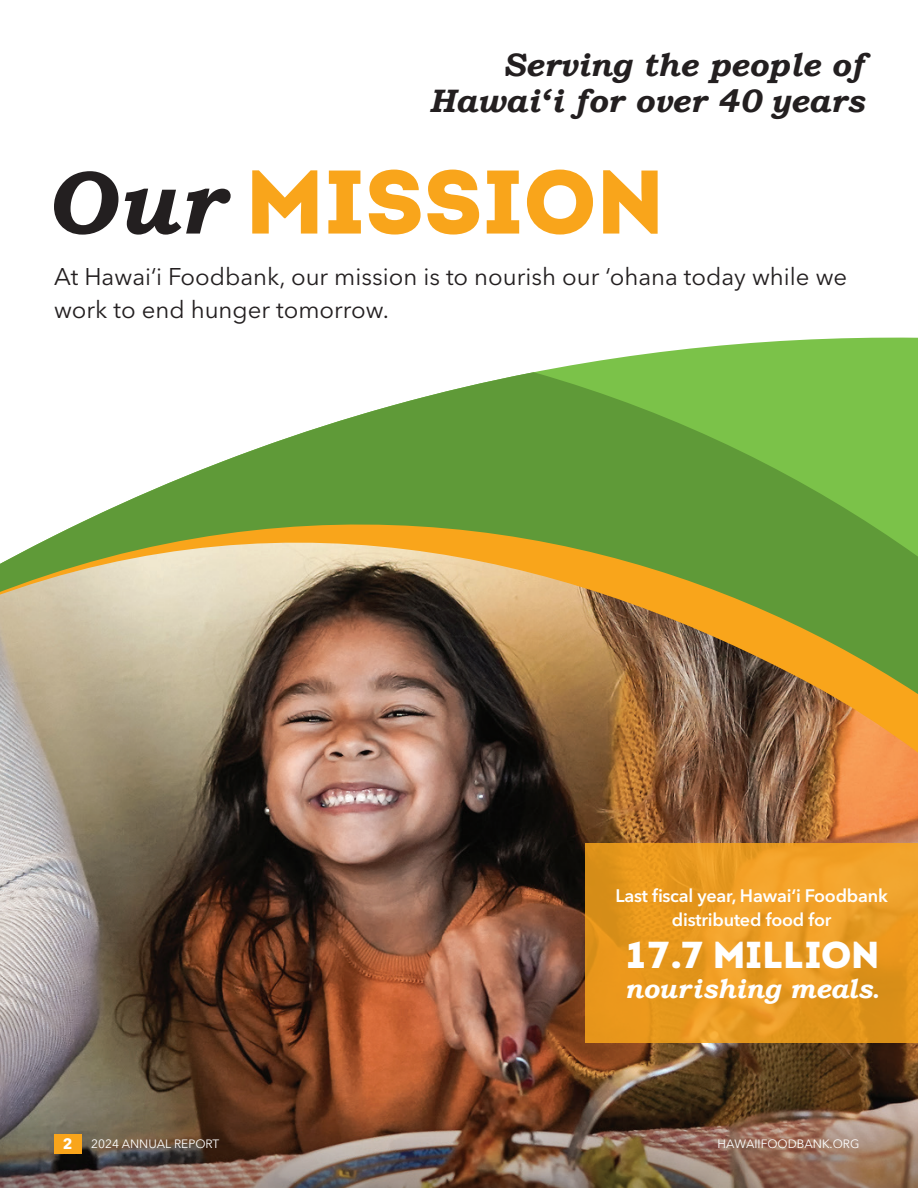
<style>
.page{position:relative;width:918px;height:1188px;background:#fff}
.page>*{position:absolute;margin:0;border:0;box-sizing:border-box;transform-origin:0 0}
.t1{font:900 90px "Intro";color:#f9a51b}
.Small_text{font:900 37.5px "Intro";letter-spacing:-.01em;color:#fff}
.t2{font:italic 700 32.4px "Bookman Old Style";color:#231f20}
.Small_text-2{font:italic 700 27px "Bookman Old Style";letter-spacing:-.01em;color:#fff}
.Small_text-3{font:24px/33px "Avenir Next LT Pro";color:#231f20}
.Small_text-4{font:600 18px/24px "Avenir Next LT Pro";letter-spacing:-.01em;color:#fff;text-align:center}
.t3{font:700 15px "Avenir Next LT Pro";color:#fff}
.t4{font:12px "Avenir Next LT Pro";color:#fff}
.s1{font-family:"Bookman Old Style";font-weight:700;font-style:italic;color:#231f20}
.s2{font-family:"Avenir Next LT Pro";font-weight:600;font-style:normal}
</style>
<div class="page">
<img style="left:0;top:753px;width:918px;height:343px">
<img style="left:0;top:1096px;width:918px;height:92px">
<svg style="left:535px;top:337px;width:383px;height:35px;fill:#7bc249"></svg>
<img style="left:0;top:694px;width:918px;height:59px">
<svg style="left:0;top:372px;width:918px;height:322px;background:#9caa67"></svg>
<div style="left:54px;top:1134px;width:27px;height:20px;background:#f9a51b"></div>
<svg style="left:585px;top:843px;width:333px;height:200px;background:#e99a21"></svg>
<p class="t2" style="left:502px;top:41px;width:363px">Serving the people of</p>
<p class="t2" style="left:429px;top:77px;width:436px">Hawai‘i for over 40 years</p>
<p class="t1" style="left:45px;top:144px;width:621px"><span class="s1">Our</span> MISSION</p>
<p class="Small_text-3" style="left:54px;top:260px;width:795px">At Hawai‘i Foodbank, our mission is to nourish our ‘ohana today while we work to end hunger tomorrow.</p>
<p class="Small_text-4" style="left:615px;top:883px;width:274px">Last fiscal year, Hawai‘i Foodbank distributed food for</p>
<p class="Small_text" style="left:624px;top:931px;width:257px">17.7 MILLION</p>
<p class="Small_text-2" style="left:625px;top:969px;width:256px">nourishing meals<span class="s2">.</span></p>
<p class="t3" style="left:63px;top:1135px;width:11px">2</p>
<p class="t4" style="left:91px;top:1137px;width:130px">2024 ANNUAL REPORT</p>
<p class="t4" style="left:718px;top:1137px;width:143px">HAWAIIFOODBANK.ORG</p>
</div>
